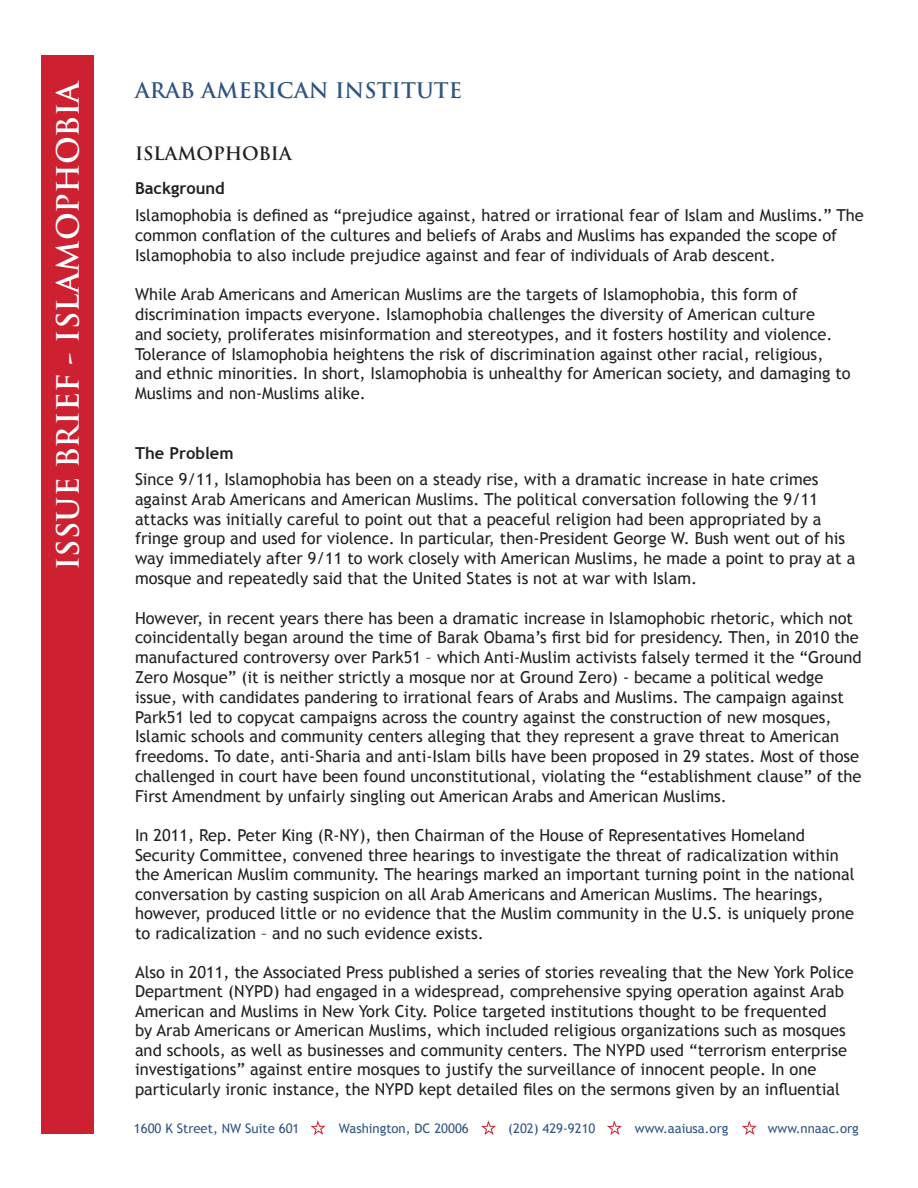
<style>
.page{position:relative;width:918px;height:1188px;background:#fff}
.page>*{position:absolute;margin:0;border:0;box-sizing:border-box;transform-origin:0 0}
.t1{font:700 30px "Trajan Pro";color:#fff}
.t2{font:700 21px "Trajan Pro";color:#2f5483}
.t3{font:700 18px "Trajan Pro";color:#231f20}
.t4{font:16.5px/19.8px "Trebuchet MS";color:#231f20}
.t5{font:700 16.5px "Trebuchet MS";color:#231f20}
.t6{font:13.2px "Trebuchet MS";color:#2f5483}
</style>
<div class="page">
<div style="left:41px;top:55px;width:53px;height:1079px;background:#cd2031"></div>
<svg style="left:310px;top:1120px;width:16px;height:15px"></svg>
<svg style="left:481px;top:1120px;width:15px;height:15px"></svg>
<svg style="left:607px;top:1120px;width:15px;height:15px"></svg>
<svg style="left:742px;top:1120px;width:15px;height:15px"></svg>
<h1 class="t1" style="left:49px;top:570px;width:494px;rotate:-90deg">ISSUE BRIEF - ISLAMOPHOBIA</h1>
<p class="t2" style="left:135px;top:77px;width:16px">ARAB</p>
<p class="t2" style="left:201px;top:77px;width:17px">AMERI</p>
<p class="t2" style="left:277px;top:77px;width:184px">CAN INSTITUTE</p>
<p class="t3" style="left:135px;top:142px;width:158px">ISLAMOPHOBIA</p>
<p class="t5" style="left:135px;top:178px;width:91px">Background</p>
<p class="t4" style="left:135px;top:205px;width:730px">Islamophobia is defined as “prejudice against, hatred or irrational fear of Islam and Muslims.” The common conflation of the cultures and beliefs of Arabs and Muslims has expanded the scope of<br>Islamophobia to also include prejudice against and fear of individuals of Arab descent.</p>
<p class="t4" style="left:135px;top:285px;width:717px">While Arab Americans and American Muslims are the targets of Islamophobia, this form of discrimination impacts everyone. Islamophobia challenges the diversity of American culture<br>and society, proliferates misinformation and stereotypes, and it fosters hostility and violence.<br>Tolerance of Islamophobia heightens the risk of discrimination against other racial, religious, and ethnic minorities. In short, Islamophobia is unhealthy for American society, and damaging to Muslims and non-Muslims alike.</p>
<p class="t5" style="left:135px;top:442px;width:100px">The Problem</p>
<p class="t4" style="left:135px;top:470px;width:722px">Since 9/11, Islamophobia has been on a steady rise, with a dramatic increase in hate crimes against Arab Americans and American Muslims. The political conversation following the 9/11 attacks was initially careful to point out that a peaceful religion had been appropriated by a fringe group and used for violence. In particular, then-President George W. Bush went out of his way immediately after 9/11 to work closely with American Muslims, he made a point to pray at a mosque and repeatedly said that the United States is not at war with Islam.</p>
<p class="t4" style="left:135px;top:608px;width:728px">However, in recent years there has been a dramatic increase in Islamophobic rhetoric, which not coincidentally began around the time of Barak Obama’s first bid for presidency. Then, in 2010 the manufactured controversy over Park51 – which Anti-Muslim activists falsely termed it the “Ground Zero Mosque” (it is neither strictly a mosque nor at Ground Zero) - became a political wedge issue, with candidates pandering to irrational fears of Arabs and Muslims. The campaign against Park51 led to copycat campaigns across the country against the construction of new mosques, Islamic schools and community centers alleging that they represent a grave threat to American freedoms. To date, anti-Sharia and anti-Islam bills have been proposed in 29 states. Most of those challenged in court have been found unconstitutional, violating the “establishment clause” of the First Amendment by unfairly singling out American Arabs and American Muslims.</p>
<p class="t4" style="left:135px;top:826px;width:721px">In 2011, Rep. Peter King (R-NY), then Chairman of the House of Representatives Homeland Security Committee, convened three hearings to investigate the threat of radicalization within the American Muslim community. The hearings marked an important turning point in the national conversation by casting suspicion on all Arab Americans and American Muslims. The hearings, however, produced little or no evidence that the Muslim community in the U.S. is uniquely prone to radicalization – and no such evidence exists.</p>
<p class="t4" style="left:135px;top:962px;width:720px">Also in 2011, the Associated Press published a series of stories revealing that the New York Police Department (NYPD) had engaged in a widespread, comprehensive spying operation against Arab American and Muslims in New York City. Police targeted institutions thought to be frequented<br>by Arab Americans or American Muslims, which included religious organizations such as mosques and schools, as well as businesses and community centers. The NYPD used “terrorism enterprise investigations” against entire mosques to justify the surveillance of innocent people. In one particularly ironic instance, the NYPD kept detailed files on the sermons given by an influential</p>
<p class="t6" style="left:134px;top:1120px;width:167px">1600 K Street, NW Suite 601</p>
<p class="t6" style="left:339px;top:1120px;width:131px">Washington, DC 20006</p>
<p class="t6" style="left:508px;top:1120px;width:89px">(202) 429-9210</p>
<p class="t6" style="left:635px;top:1120px;width:95px">www.aaiusa.org</p>
<p class="t6" style="left:768px;top:1120px;width:92px">www.nnaac.org</p>
</div>
